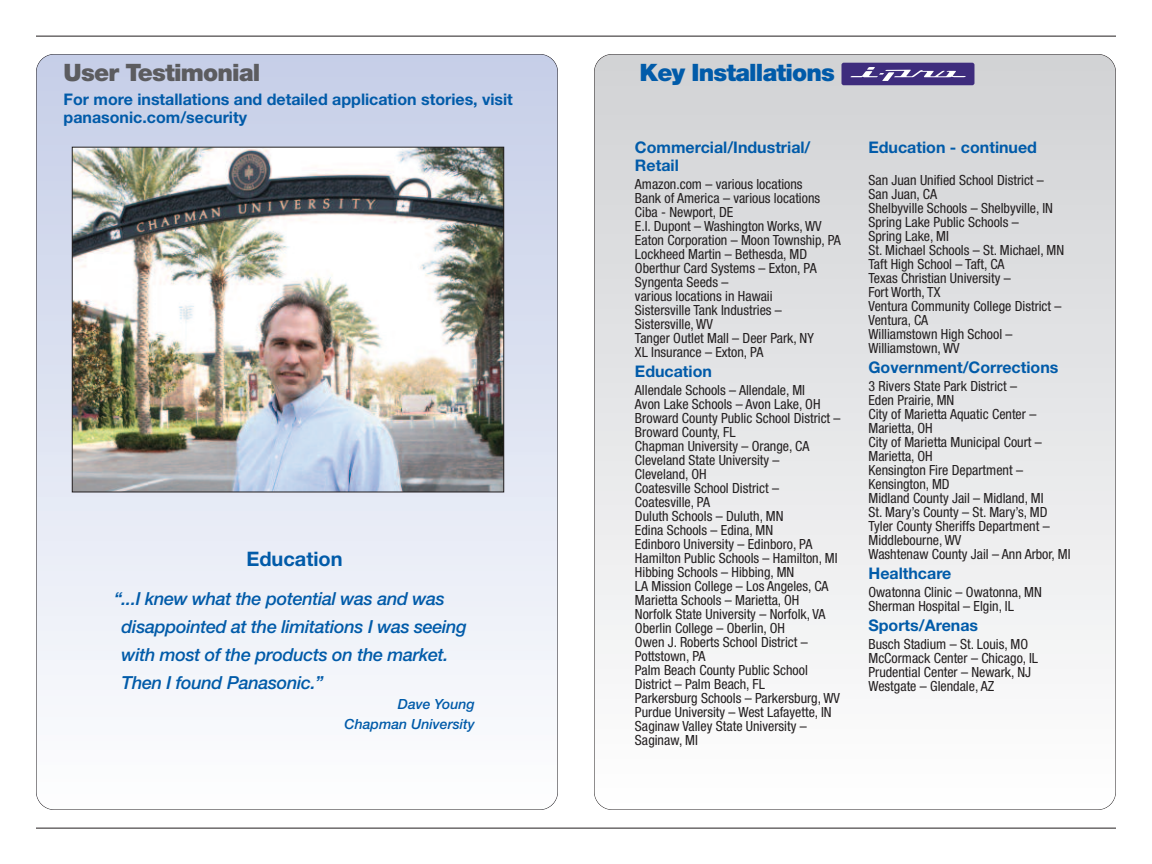
<style>
.page{position:relative;width:1152px;height:864px;background:#fff}
.page>*{position:absolute;margin:0;border:0;box-sizing:border-box;transform-origin:0 0}
.t1{font:900 24px "Helvetica Neue";letter-spacing:-.035em;color:#015ba9}
.t2{font:900 24px "Helvetica Neue";letter-spacing:-.035em;color:#5c5c5f}
.t3{font:700 20px "Helvetica Neue";color:#015ba9}
.t4{font:italic 500 18px/28px "Helvetica Neue";letter-spacing:-.02em;color:#015ba9}
.t5{font:700 16px/18px "Helvetica Neue";color:#015ba9}
.t6{font:condensed 14px/14px "Helvetica Neue";color:#231f20}
.t7{font:italic 500 14px/20px "Helvetica Neue";color:#015ba9;text-align:right}
</style>
<div class="page">
<div style="left:36px;top:54px;width:522px;height:756px;background:linear-gradient(to bottom,#c3cce6,#fdfdfe);border-radius:18px"></div>
<hr style="left:36px;top:828px;width:1080px;height:1px;background:#231f20">
<hr style="left:36px;top:36px;width:1080px;height:1px;background:#231f20">
<img style="left:74px;top:149px;width:428px;height:341px">
<div style="left:72px;top:147px;width:432px;height:345px;border:1px solid #231f20"></div>
<div style="left:594px;top:54px;width:522px;height:756px;background:linear-gradient(to bottom,#d0d2d4,#fefefe);border-radius:18px"></div>
<div style="left:842px;top:63px;width:132px;height:22px;background:#3e2c7d;border-radius:2px"></div>
<svg style="left:850px;top:67px;width:116px;height:14px"></svg>
<h1 class="t2" style="left:64px;top:64px;width:198px">User Testimonial</h1>
<p class="t5" style="left:64px;top:90px;width:451px">For more installations and detailed application stories, visit panasonic.com/security</p>
<h2 class="t3" style="left:246px;top:547px;width:98px">Education</h2>
<p class="t4" style="left:122px;top:586px;width:347px;text-indent:-8px">“...I knew what the potential was and was disappointed at the limitations I was seeing with most of the products on the market.<br>Then I found Panasonic.”</p>
<p class="t7" style="left:345px;top:695px;width:132px">Dave Young<br>Chapman University</p>
<h1 class="t1" style="left:640px;top:64px;width:197px">Key Installations</h1>
<p class="t5" style="left:635px;top:138px;width:177px">Commercial/Industrial/<br>Retail</p>
<p class="t6" style="left:635px;top:178px;width:207px">Amazon.com – various locations<br>Bank of America – various locations<br>Ciba - Newport, DE<br>E.I. Dupont – Washington Works, WV<br>Eaton Corporation – Moon Township, PA<br>Lockheed Martin – Bethesda, MD<br>Oberthur Card Systems – Exton, PA<br>Syngenta Seeds –<br>various locations in Hawaii<br>Sistersville Tank Industries –<br>Sistersville, WV<br>Tanger Outlet Mall – Deer Park, NY<br>XL Insurance – Exton, PA</p>
<p class="t5" style="left:635px;top:362px;width:79px">Education</p>
<p class="t6" style="left:635px;top:384px;width:207px">Allendale Schools – Allendale, MI<br>Avon Lake Schools – Avon Lake, OH<br>Broward County Public School District –<br>Broward County, FL<br>Chapman University – Orange, CA<br>Cleveland State University –<br>Cleveland, OH<br>Coatesville School District –<br>Coatesville, PA<br>Duluth Schools – Duluth, MN<br>Edina Schools – Edina, MN<br>Edinboro University – Edinboro, PA<br>Hamilton Public Schools – Hamilton, MI<br>Hibbing Schools – Hibbing, MN<br>LA Mission College – Los Angeles, CA<br>Marietta Schools – Marietta, OH<br>Norfolk State University – Norfolk, VA<br>Oberlin College – Oberlin, OH<br>Owen J. Roberts School District –<br>Pottstown, PA<br>Palm Beach County Public School<br>District – Palm Beach, FL<br>Parkersburg Schools – Parkersburg, WV<br>Purdue University – West Lafayette, IN<br>Saginaw Valley State University –<br>Saginaw, MI</p>
<p class="t5" style="left:868px;top:138px;width:170px">Education - continued</p>
<p class="t6" style="left:868px;top:174px;width:197px">San Juan Unified School District –<br>San Juan, CA<br>Shelbyville Schools – Shelbyville, IN<br>Spring Lake Public Schools –<br>Spring Lake, MI<br>St. Michael Schools – St. Michael, MN<br>Taft High School – Taft, CA<br>Texas Christian University –<br>Fort Worth, TX<br>Ventura Community College District –<br>Ventura, CA<br>Williamstown High School –<br>Williamstown, WV</p>
<p class="t5" style="left:868px;top:358px;width:191px">Government/Corrections</p>
<p class="t6" style="left:868px;top:380px;width:204px">3 Rivers State Park District –<br>Eden Prairie, MN<br>City of Marietta Aquatic Center –<br>Marietta, OH<br>City of Marietta Municipal Court –<br>Marietta, OH<br>Kensington Fire Department –<br>Kensington, MD<br>Midland County Jail – Midland, MI<br>St. Mary’s County – St. Mary’s, MD<br>Tyler County Sheriffs Department –<br>Middlebourne, WV<br>Washtenaw County Jail – Ann Arbor, MI</p>
<p class="t5" style="left:868px;top:564px;width:84px">Healthcare</p>
<p class="t6" style="left:868px;top:586px;width:175px">Owatonna Clinic – Owatonna, MN<br>Sherman Hospital – Elgin, IL</p>
<p class="t5" style="left:868px;top:616px;width:111px">Sports/Arenas</p>
<p class="t6" style="left:868px;top:638px;width:171px">Busch Stadium – St. Louis, MO<br>McCormack Center – Chicago, IL<br>Prudential Center – Newark, NJ<br>Westgate – Glendale, AZ</p>
</div>
